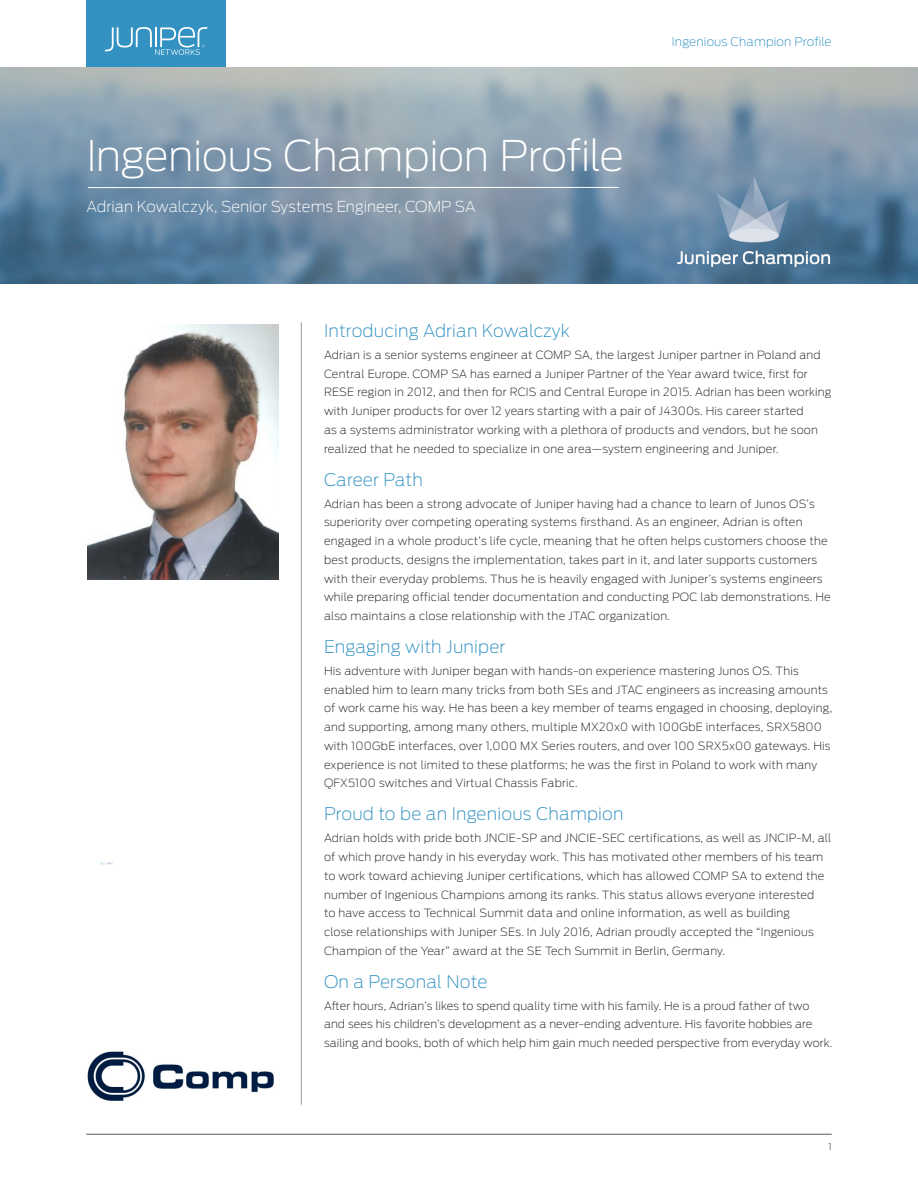
<style>
.page{position:relative;width:918px;height:1188px;background:#fff}
.page>*{position:absolute;margin:0;border:0;box-sizing:border-box;transform-origin:0 0}
.Datasheet_title{font:200 42px "Antenna";letter-spacing:-.015em;color:#fff}
.t1{font:200 17.25px "Antenna";letter-spacing:.01em;color:#3392c2}
.Subtitle{font:200 15px "Antenna";color:#fff}
.t2{font:200 12px "Antenna";letter-spacing:.01em;color:#3392c2}
.t3{font:200 11.25px/18.8px "Antenna";letter-spacing:.02em;color:#231f20}
.t4{font:300 9px "Antenna";color:#57585a}
</style>
<div class="page">
<hr style="left:86px;top:1134px;width:746px;height:1px;background:#57585a">
<svg style="left:86px;top:0;width:140px;height:68px;background:#4199c5"></svg>
<img style="left:0;top:68px;width:918px;height:216px">
<hr style="left:301px;top:322px;width:1px;height:783px;background:#97999c">
<hr style="left:88px;top:187px;width:531px;height:1px;background:#fff">
<svg style="left:100px;top:863px;width:13px;height:2px"></svg>
<img style="left:88px;top:324px;width:191px;height:256px">
<img style="left:87px;top:1051px;width:187px;height:50px">
<p class="Datasheet_title" style="left:86px;top:131px;width:539px">Ingenious Champion Profile</p>
<p class="Subtitle" style="left:86px;top:198px;width:391px">Adrian Kowalczyk, Senior Systems Engineer, COMP SA</p>
<p class="t2" style="left:672px;top:35px;width:161px">Ingenious Champion Profile</p>
<h1 class="t1" style="left:324px;top:321px;width:247px">Introducing Adrian Kowalczyk</h1>
<p class="t3" style="left:324px;top:345px;width:509px">Adrian is a senior systems engineer at COMP SA, the largest Juniper partner in Poland and Central Europe. COMP SA has earned a Juniper Partner of the Year award twice, first for RESE region in 2012, and then for RCIS and Central Europe in 2015. Adrian has been working with Juniper products for over 12 years starting with a pair of J4300s. His career started<br>as a systems administrator working with a plethora of products and vendors, but he soon realized that he needed to specialize in one area—system engineering and Juniper.</p>
<h1 class="t1" style="left:324px;top:469px;width:100px">Career Path</h1>
<p class="t3" style="left:324px;top:494px;width:508px">Adrian has been a strong advocate of Juniper having had a chance to learn of Junos OS’s superiority over competing operating systems firsthand. As an engineer, Adrian is often engaged in a whole product’s life cycle, meaning that he often helps customers choose the best products, designs the implementation, takes part in it, and later supports customers with their everyday problems. Thus he is heavily engaged with Juniper’s systems engineers while preparing official tender documentation and conducting POC lab demonstrations. He also maintains a close relationship with the JTAC organization.</p>
<h1 class="t1" style="left:324px;top:637px;width:183px">Engaging with Juniper</h1>
<p class="t3" style="left:324px;top:661px;width:510px">His adventure with Juniper began with hands-on experience mastering Junos OS. This enabled him to learn many tricks from both SEs and JTAC engineers as increasing amounts of work came his way. He has been a key member of teams engaged in choosing, deploying, and supporting, among many others, multiple MX20x0 with 100GbE interfaces, SRX5800 with 100GbE interfaces, over 1,000 MX Series routers, and over 100 SRX5x00 gateways. His experience is not limited to these platforms; he was the first in Poland to work with many QFX5100 switches and Virtual Chassis Fabric.</p>
<h1 class="t1" style="left:324px;top:804px;width:301px">Proud to be an Ingenious Champion</h1>
<p class="t3" style="left:324px;top:829px;width:509px">Adrian holds with pride both JNCIE-SP and JNCIE-SEC certifications, as well as JNCIP-M, all of which prove handy in his everyday work. This has motivated other members of his team to work toward achieving Juniper certifications, which has allowed COMP SA to extend the number of Ingenious Champions among its ranks. This status allows everyone interested<br>to have access to Technical Summit data and online information, as well as building<br>close relationships with Juniper SEs. In July 2016, Adrian proudly accepted the “Ingenious Champion of the Year” award at the SE Tech Summit in Berlin, Germany.</p>
<h1 class="t1" style="left:324px;top:971px;width:165px">On a Personal Note</h1>
<p class="t3" style="left:324px;top:996px;width:510px">After hours, Adrian’s likes to spend quality time with his family. He is a proud father of two and sees his children’s development as a never-ending adventure. His favorite hobbies are sailing and books, both of which help him gain much needed perspective from everyday work.</p>
<p class="t4" style="left:828px;top:1142px;width:5px">1</p>
</div>
